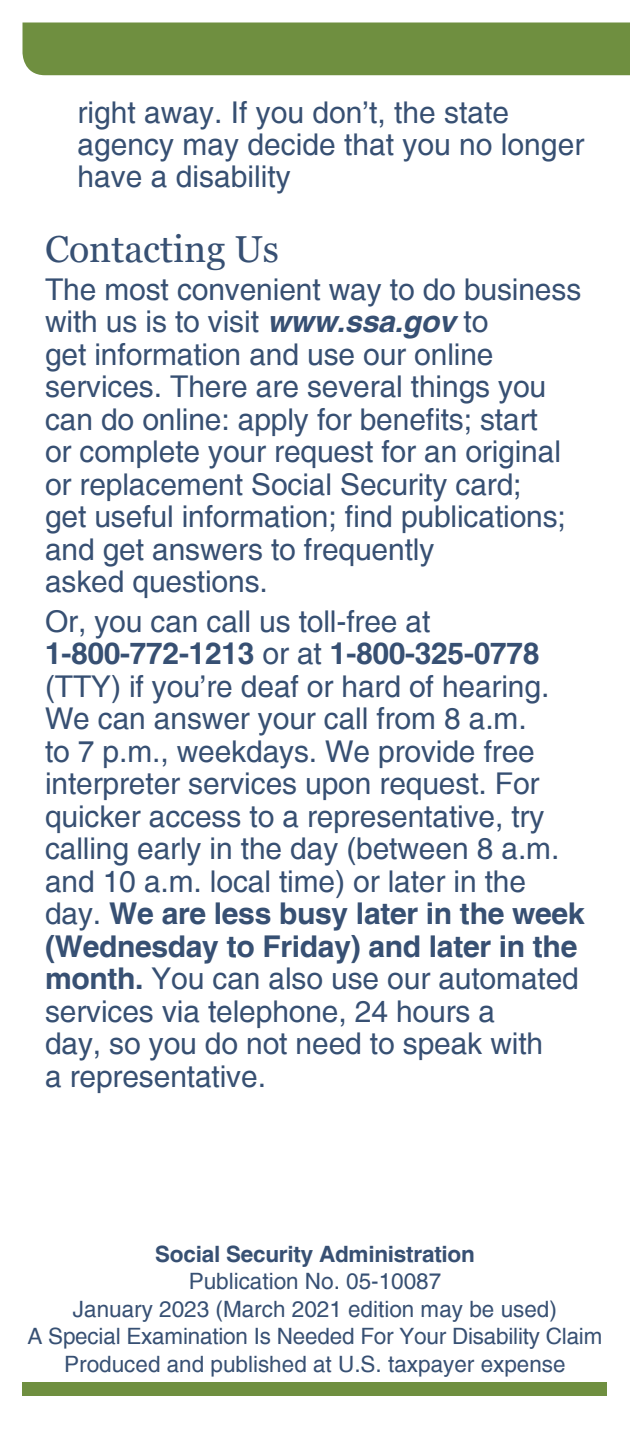
<style>
.page{position:relative;width:630px;height:1440px;background:#fff}
.page>*{position:absolute;margin:0;border:0;box-sizing:border-box;transform-origin:0 0}
.t1{font:37.5px "Georgia";color:#375073}
.t2{font:30px/32.5px "Helvetica";letter-spacing:-.005em;color:#375073}
.t3{font:22.5px "Helvetica";color:#375073}
.t4{font:700 22.5px "Helvetica";letter-spacing:-.01em;color:#375073}
.s1{font-weight:700;font-style:italic}
.s2{font-weight:700}
</style>
<div class="page">
<div style="left:22px;top:22px;width:608px;height:53px;background:#6f8f40"></div>
<div style="left:22px;top:1382px;width:586px;height:14px;background:#6f8f40"></div>
<p class="t2" style="left:77px;top:97px;width:508px">right away. If you don’t, the state agency may decide that you no longer have a disability</p>
<h1 class="t1" style="left:45px;top:226px;width:236px">Contacting Us</h1>
<p class="t2" style="left:45px;top:274px;width:538px">The most convenient way to do business with us is to visit <span class="s1">www.ssa.gov</span> to<br>get information and use our online services. There are several things you can do online: apply for benefits; start<br>or complete your request for an original or replacement Social Security card;<br>get useful information; find publications; and get answers to frequently<br>asked questions.</p>
<p class="t2" style="left:45px;top:606px;width:541px">Or, you can call us toll-free at <span class="s2">1-800-772-1213</span> or at <span class="s2">1-800-325-0778 </span>(TTY) if you’re deaf or hard of hearing.<br>We can answer your call from 8 a.m.<br>to 7 p.m., weekdays. We provide free interpreter services upon request. For quicker access to a representative, try calling early in the day (between 8 a.m. and 10 a.m. local time) or later in the day. <span class="s2">We are less busy later in the week (Wednesday to Friday) and later in the month.</span> You can also use our automated services via telephone, 24 hours a<br>day, so you do not need to speak with<br>a representative.</p>
<p class="t4" style="left:155px;top:1240px;width:321px">Social Security Administration</p>
<p class="t3" style="left:189px;top:1268px;width:254px">Publication No. 05-10087</p>
<p class="t3" style="left:73px;top:1296px;width:485px">January 2023 (March 2021 edition may be used)</p>
<p class="t3" style="left:27px;top:1323px;width:577px">A Special Examination Is Needed For Your Disability Claim</p>
<p class="t3" style="left:64px;top:1351px;width:503px">Produced and published at U.S. taxpayer expense</p>
</div>
